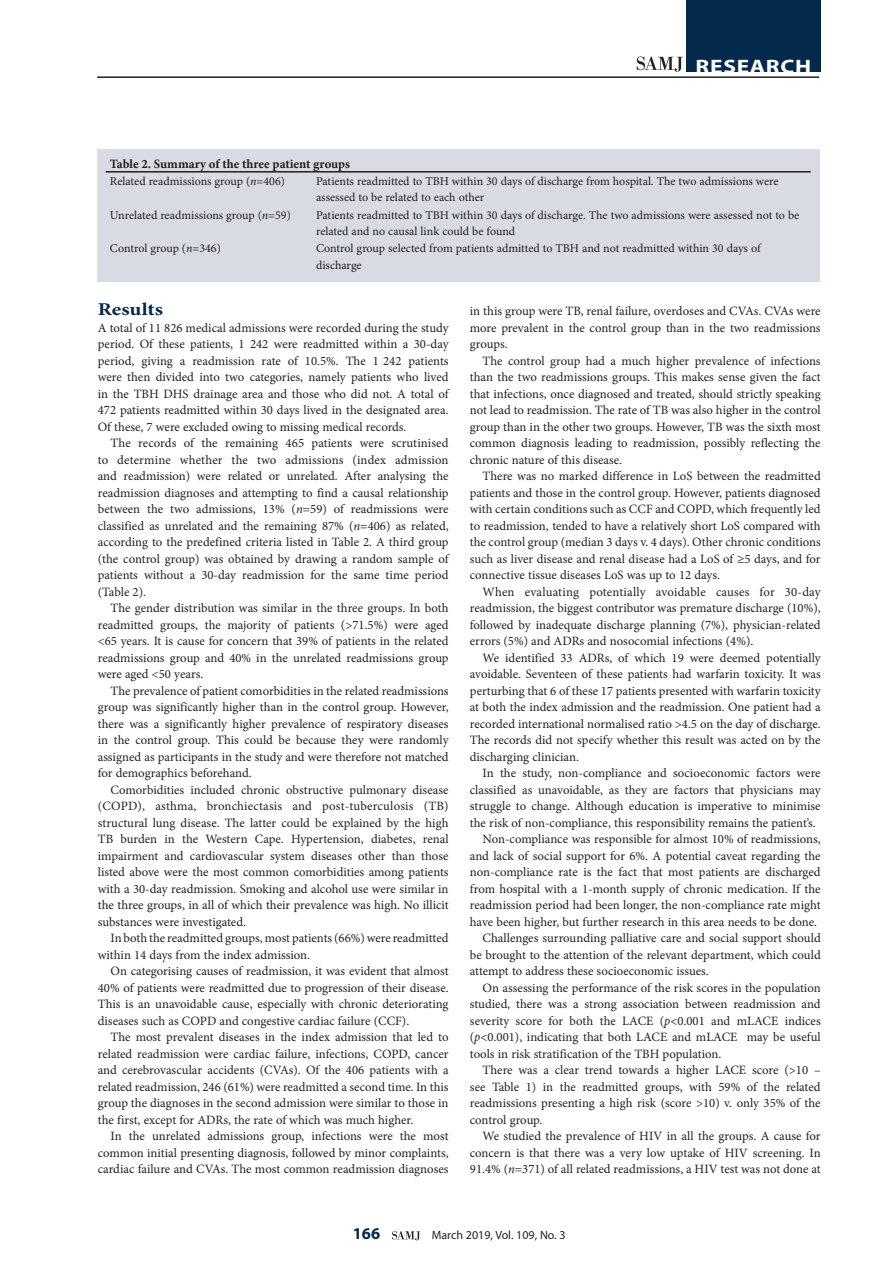
<style>
.page{position:relative;width:893px;height:1263px;background:#fff}
.page>*{position:absolute;margin:0;border:0;box-sizing:border-box;transform-origin:0 0}
.t1{font:700 19.5px "Myriad Pro";letter-spacing:.03em;color:#fff;scale:1.2 1}
.B_HEAD{font:700 18px "Minion Pro";color:#03294d;scale:1.2 1}
.t2{font:700 16.5px "Myriad Pro";color:#03294d}
.BODY_TEXT_INDENT{font:12.75px/16.5px "Minion Pro";color:#231f20;text-align:justify}
.BODY_TEXT_1ST_PARAGR{font:12.75px/16.5px "Minion Pro";color:#231f20;text-align:justify}
.TABLE_HEAD{font:700 12.75px "Minion Pro";color:#231f20}
.TABLE_COPY{font:12px/16.5px "Minion Pro";letter-spacing:-.005em;color:#231f20}
.t3{font:12px "Myriad Pro";color:#231f20}
.s1{font-style:italic}
</style>
<div class="page">
<svg style="left:392px;top:1231px;width:28px;height:9px"></svg>
<hr style="left:97px;top:76px;width:722px;height:2px;background:#231f20">
<div style="left:686px;top:0;width:135px;height:72px;background:#03294d"></div>
<svg style="left:637px;top:57px;width:46px;height:15px"></svg>
<div style="left:97px;top:150px;width:722px;height:132px;background:#d8dbe4"></div>
<hr style="left:106px;top:171px;width:206px;height:2px;background:#231f20">
<hr style="left:312px;top:171px;width:499px;height:2px;background:#231f20">
<h1 class="t1" style="left:696px;top:54px;width:98px">RESEARCH</h1>
<p class="TABLE_HEAD" style="left:110px;top:154px;width:242px">Table 2. Summary of the three patient groups</p>
<p class="TABLE_COPY" style="left:110px;top:173px;width:177px">Related readmissions group (<span class="s1">n</span>=406)</p>
<p class="TABLE_COPY" style="left:316px;top:173px;width:464px">Patients readmitted to TBH within 30 days of discharge from hospital. The two admissions were assessed to be related to each other</p>
<p class="TABLE_COPY" style="left:110px;top:206px;width:182px">Unrelated readmissions group (<span class="s1">n</span>=59)</p>
<p class="TABLE_COPY" style="left:316px;top:206px;width:485px">Patients readmitted to TBH within 30 days of discharge. The two admissions were assessed not to be related and no causal link could be found</p>
<p class="TABLE_COPY" style="left:110px;top:240px;width:112px">Control group (<span class="s1">n</span>=346)</p>
<p class="TABLE_COPY" style="left:316px;top:240px;width:446px">Control group selected from patients admitted to TBH and not readmitted within 30 days of discharge</p>
<h2 class="B_HEAD" style="left:98px;top:297px;width:56px">Results</h2>
<p class="BODY_TEXT_1ST_PARAGR" style="left:98px;top:319px;width:352px">A total of 11 826 medical admissions were recorded during the study period. Of these patients, 1 242 were readmitted within a 30-day period, giving a readmission rate of 10.5%. The 1 242 patients were then divided into two categories, namely patients who lived in the TBH DHS drainage area and those who did not. A total of 472 patients readmitted within 30 days lived in the designated area.<br>Of these, 7 were excluded owing to missing medical records.</p>
<p class="BODY_TEXT_INDENT" style="left:98px;top:435px;width:352px;text-indent:13px">The records of the remaining 465 patients were scrutinised to determine whether the two admissions (index admission and readmission) were related or unrelated. After analysing the readmission diagnoses and attempting to find a causal relationship between the two admissions, 13% (<span class="s1">n</span>=59) of readmissions were classified as unrelated and the remaining 87% (<span class="s1">n</span>=406) as related, according to the predefined criteria listed in Table 2. A third group (the control group) was obtained by drawing a random sample of patients without a 30-day readmission for the same time period (Table 2).</p>
<p class="BODY_TEXT_INDENT" style="left:98px;top:600px;width:352px;text-indent:13px">The gender distribution was similar in the three groups. In both readmitted groups, the majority of patients (&gt;71.5%) were aged &lt;65 years. It is cause for concern that 39% of patients in the related readmissions group and 40% in the unrelated readmissions group were aged &lt;50 years.</p>
<p class="BODY_TEXT_INDENT" style="left:98px;top:682px;width:352px;text-indent:13px">The prevalence of patient comorbidities in the related readmissions group was significantly higher than in the control group. However, there was a significantly higher prevalence of respiratory diseases in the control group. This could be because they were randomly assigned as participants in the study and were therefore not matched for demographics beforehand.</p>
<p class="BODY_TEXT_INDENT" style="left:98px;top:781px;width:352px;text-indent:13px">Comorbidities included chronic obstructive pulmonary disease (COPD), asthma, bronchiectasis and post-tuberculosis (TB) structural lung disease. The latter could be explained by the high TB burden in the Western Cape. Hypertension, diabetes, renal impairment and cardiovascular system diseases other than those listed above were the most common comorbidities among patients with a 30-day readmission. Smoking and alcohol use were similar in the three groups, in all of which their prevalence was high. No illicit substances were investigated.</p>
<p class="BODY_TEXT_INDENT" style="left:98px;top:930px;width:352px;text-indent:13px">In both the readmitted groups, most patients (66%) were readmitted within 14 days from the index admission.</p>
<p class="BODY_TEXT_INDENT" style="left:98px;top:963px;width:352px;text-indent:13px">On categorising causes of readmission, it was evident that almost 40% of patients were readmitted due to progression of their disease.<br>This is an unavoidable cause, especially with chronic deteriorating diseases such as COPD and congestive cardiac failure (CCF).</p>
<p class="BODY_TEXT_INDENT" style="left:98px;top:1029px;width:352px;text-indent:13px">The most prevalent diseases in the index admission that led to related readmission were cardiac failure, infections, COPD, cancer and cerebrovascular accidents (CVAs). Of the 406 patients with a related readmission, 246 (61%) were readmitted a second time. In this group the diagnoses in the second admission were similar to those in the first, except for ADRs, the rate of which was much higher.</p>
<p class="BODY_TEXT_INDENT" style="left:98px;top:1128px;width:352px;text-indent:13px">In the unrelated admissions group, infections were the most common initial presenting diagnosis, followed by minor complaints, cardiac failure and CVAs. The most common readmission diagnoses</p>
<p class="BODY_TEXT_INDENT" style="left:470px;top:303px;width:352px">in this group were TB, renal failure, overdoses and CVAs. CVAs were more prevalent in the control group than in the two readmissions groups.</p>
<p class="BODY_TEXT_INDENT" style="left:470px;top:352px;width:352px;text-indent:13px">The control group had a much higher prevalence of infections than the two readmissions groups. This makes sense given the fact that infections, once diagnosed and treated, should strictly speaking not lead to readmission. The rate of TB was also higher in the control group than in the other two groups. However, TB was the sixth most common diagnosis leading to readmission, possibly reflecting the chronic nature of this disease.</p>
<p class="BODY_TEXT_INDENT" style="left:470px;top:468px;width:352px;text-indent:13px">There was no marked difference in LoS between the readmitted patients and those in the control group. However, patients diagnosed with certain conditions such as CCF and COPD, which frequently led to readmission, tended to have a relatively short LoS compared with the control group (median 3 days v. 4 days). Other chronic conditions such as liver disease and renal disease had a LoS of ≥5 days, and for connective tissue diseases LoS was up to 12 days.</p>
<p class="BODY_TEXT_INDENT" style="left:470px;top:583px;width:352px;text-indent:13px">When evaluating potentially avoidable causes for 30-day readmission, the biggest contributor was premature discharge (10%), followed by inadequate discharge planning (7%), physician-related errors (5%) and ADRs and nosocomial infections (4%).</p>
<p class="BODY_TEXT_INDENT" style="left:470px;top:649px;width:352px;text-indent:13px">We identified 33 ADRs, of which 19 were deemed potentially avoidable. Seventeen of these patients had warfarin toxicity. It was perturbing that 6 of these 17 patients presented with warfarin toxicity at both the index admission and the readmission. One patient had a recorded international normalised ratio &gt;4.5 on the day of discharge.<br>The records did not specify whether this result was acted on by the discharging clinician.</p>
<p class="BODY_TEXT_INDENT" style="left:470px;top:765px;width:352px;text-indent:13px">In the study, non-compliance and socioeconomic factors were classified as unavoidable, as they are factors that physicians may struggle to change. Although education is imperative to minimise the risk of non-compliance, this responsibility remains the patient’s.</p>
<p class="BODY_TEXT_INDENT" style="left:470px;top:831px;width:352px;text-indent:13px">Non-compliance was responsible for almost 10% of readmissions, and lack of social support for 6%. A potential caveat regarding the non-compliance rate is the fact that most patients are discharged from hospital with a 1-month supply of chronic medication. If the readmission period had been longer, the non-compliance rate might have been higher, but further research in this area needs to be done.</p>
<p class="BODY_TEXT_INDENT" style="left:470px;top:930px;width:352px;text-indent:13px">Challenges surrounding palliative care and social support should be brought to the attention of the relevant department, which could attempt to address these socioeconomic issues.</p>
<p class="BODY_TEXT_INDENT" style="left:470px;top:979px;width:352px;text-indent:13px">On assessing the performance of the risk scores in the population studied, there was a strong association between readmission and severity score for both the LACE (<span class="s1">p</span>&lt;0.001 and mLACE indices (<span class="s1">p</span>&lt;0.001), indicating that both LACE and mLACE may be useful tools in risk stratification of the TBH population.</p>
<p class="BODY_TEXT_INDENT" style="left:470px;top:1062px;width:352px;text-indent:13px">There was a clear trend towards a higher LACE score (&gt;10 – see Table 1) in the readmitted groups, with 59% of the related readmissions presenting a high risk (score &gt;10) v. only 35% of the control group.</p>
<p class="BODY_TEXT_INDENT" style="left:470px;top:1128px;width:352px;text-indent:13px">We studied the prevalence of HIV in all the groups. A cause for concern is that there was a very low uptake of HIV screening. In 91.4% (<span class="s1">n</span>=371) of all related readmissions, a HIV test was not done at</p>
<p class="t2" style="left:353px;top:1223px;width:29px">166</p>
<p class="t3" style="left:432px;top:1228px;width:135px">March 2019, Vol. 109, No. 3</p>
</div>
